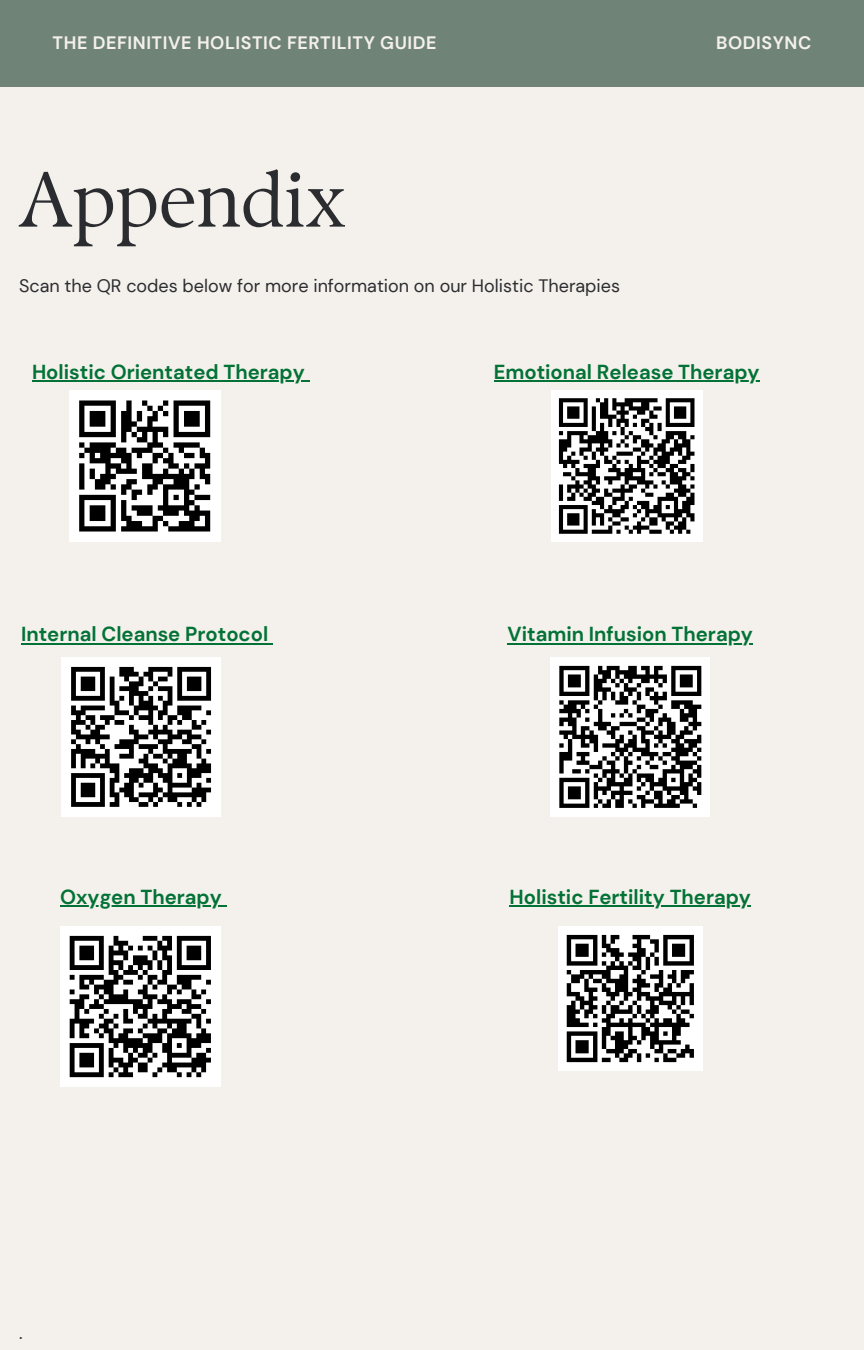
<style>
.page{position:relative;width:864px;height:1350px;background:#f4f0eb}
.page>*{position:absolute;margin:0;border:0;box-sizing:border-box;transform-origin:0 0}
.t1{font:78.08px "TY Serif D";color:#2b2c30}
.t2{font:700 20.25px "DM Sans";color:#027236}
.t3{font:18px "DM Sans";color:#2b2c30}
.t4{font:700 18px "DM Sans";letter-spacing:.03em;color:#f4f0eb}
</style>
<div class="page">
<div style="left:0;top:0;width:864px;height:86px;background:#6f8377"></div>
<div style="left:69px;top:390px;width:152px;height:152px;background:#fff"></div>
<div style="left:79px;top:400px;width:37px;height:6px;background:#000"></div>
<div style="left:174px;top:400px;width:36px;height:6px;background:#000"></div>
<div style="left:90px;top:411px;width:15px;height:5px;background:#000"></div>
<div style="left:184px;top:411px;width:16px;height:5px;background:#000"></div>
<div style="left:90px;top:416px;width:15px;height:5px;background:#000"></div>
<div style="left:184px;top:416px;width:16px;height:5px;background:#000"></div>
<div style="left:90px;top:421px;width:15px;height:6px;background:#000"></div>
<div style="left:184px;top:421px;width:16px;height:6px;background:#000"></div>
<svg style="left:79px;top:406px;width:5px;height:26px"></svg>
<svg style="left:174px;top:406px;width:5px;height:26px"></svg>
<svg style="left:205px;top:406px;width:5px;height:26px"></svg>
<div style="left:79px;top:432px;width:37px;height:5px;background:#000"></div>
<div style="left:174px;top:432px;width:36px;height:5px;background:#000"></div>
<svg style="left:111px;top:400px;width:57px;height:42px"></svg>
<div style="left:90px;top:442px;width:26px;height:6px;background:#000"></div>
<div style="left:147px;top:442px;width:16px;height:6px;background:#000"></div>
<div style="left:174px;top:442px;width:26px;height:6px;background:#000"></div>
<div style="left:84px;top:448px;width:27px;height:5px;background:#000"></div>
<svg style="left:90px;top:453px;width:5px;height:5px"></svg>
<div style="left:100px;top:453px;width:32px;height:5px;background:#000"></div>
<div style="left:90px;top:458px;width:21px;height:5px;background:#000"></div>
<svg style="left:90px;top:469px;width:5px;height:10px"></svg>
<div style="left:100px;top:474px;width:16px;height:5px;background:#000"></div>
<div style="left:95px;top:479px;width:16px;height:5px;background:#000"></div>
<svg style="left:79px;top:442px;width:5px;height:48px"></svg>
<div style="left:95px;top:484px;width:10px;height:6px;background:#000"></div>
<div style="left:79px;top:495px;width:37px;height:5px;background:#000"></div>
<div style="left:90px;top:505px;width:15px;height:6px;background:#000"></div>
<div style="left:90px;top:511px;width:15px;height:5px;background:#000"></div>
<div style="left:90px;top:516px;width:15px;height:5px;background:#000"></div>
<svg style="left:79px;top:500px;width:5px;height:26px"></svg>
<svg style="left:105px;top:448px;width:105px;height:78px"></svg>
<div style="left:79px;top:526px;width:37px;height:6px;background:#000"></div>
<div style="left:121px;top:526px;width:37px;height:6px;background:#000"></div>
<div style="left:168px;top:526px;width:42px;height:6px;background:#000"></div>
<div style="left:551px;top:390px;width:152px;height:152px;background:#fff"></div>
<svg style="left:558px;top:398px;width:137px;height:136px"></svg>
<div style="left:61px;top:657px;width:160px;height:160px;background:#fff"></div>
<svg style="left:71px;top:666px;width:141px;height:141px"></svg>
<div style="left:551px;top:657px;width:159px;height:160px;background:#fff"></div>
<svg style="left:559px;top:665px;width:143px;height:143px"></svg>
<div style="left:60px;top:926px;width:161px;height:161px;background:#fff"></div>
<svg style="left:69px;top:935px;width:142px;height:143px"></svg>
<div style="left:558px;top:926px;width:145px;height:145px;background:#fff"></div>
<svg style="left:566px;top:934px;width:128px;height:129px"></svg>
<hr style="left:32px;top:380px;width:273px;height:2px;background:#027236">
<hr style="left:494px;top:380px;width:266px;height:2px;background:#027236">
<hr style="left:21px;top:643px;width:247px;height:2px;background:#027236">
<hr style="left:508px;top:643px;width:245px;height:1px;background:#027236">
<hr style="left:60px;top:906px;width:162px;height:1px;background:#027236">
<hr style="left:510px;top:906px;width:241px;height:1px;background:#027236">
<p class="t4" style="left:53px;top:31px;width:385px">THE DEFINITIVE HOLISTIC FERTILITY GUIDE</p>
<p class="t4" style="left:716px;top:31px;width:97px">BODISYNC</p>
<h1 class="t1" style="left:19px;top:153px;width:329px">Appendix</h1>
<p class="t3" style="left:19px;top:274px;width:603px">Scan the QR codes below for more information on our Holistic Therapies</p>
<p class="t2" style="left:32px;top:359px;width:274px">Holistic Orientated Therapy</p>
<p class="t2" style="left:494px;top:359px;width:267px">Emotional Release Therapy</p>
<p class="t2" style="left:21px;top:621px;width:249px">Internal Cleanse Protocol</p>
<p class="t2" style="left:508px;top:621px;width:247px">Vitamin Infusion Therapy</p>
<p class="t2" style="left:60px;top:884px;width:163px">Oxygen Therapy</p>
<p class="t2" style="left:510px;top:884px;width:243px">Holistic Fertility Therapy</p>
<p class="t3" style="left:19px;top:1321px;width:5px">.</p>
</div>
